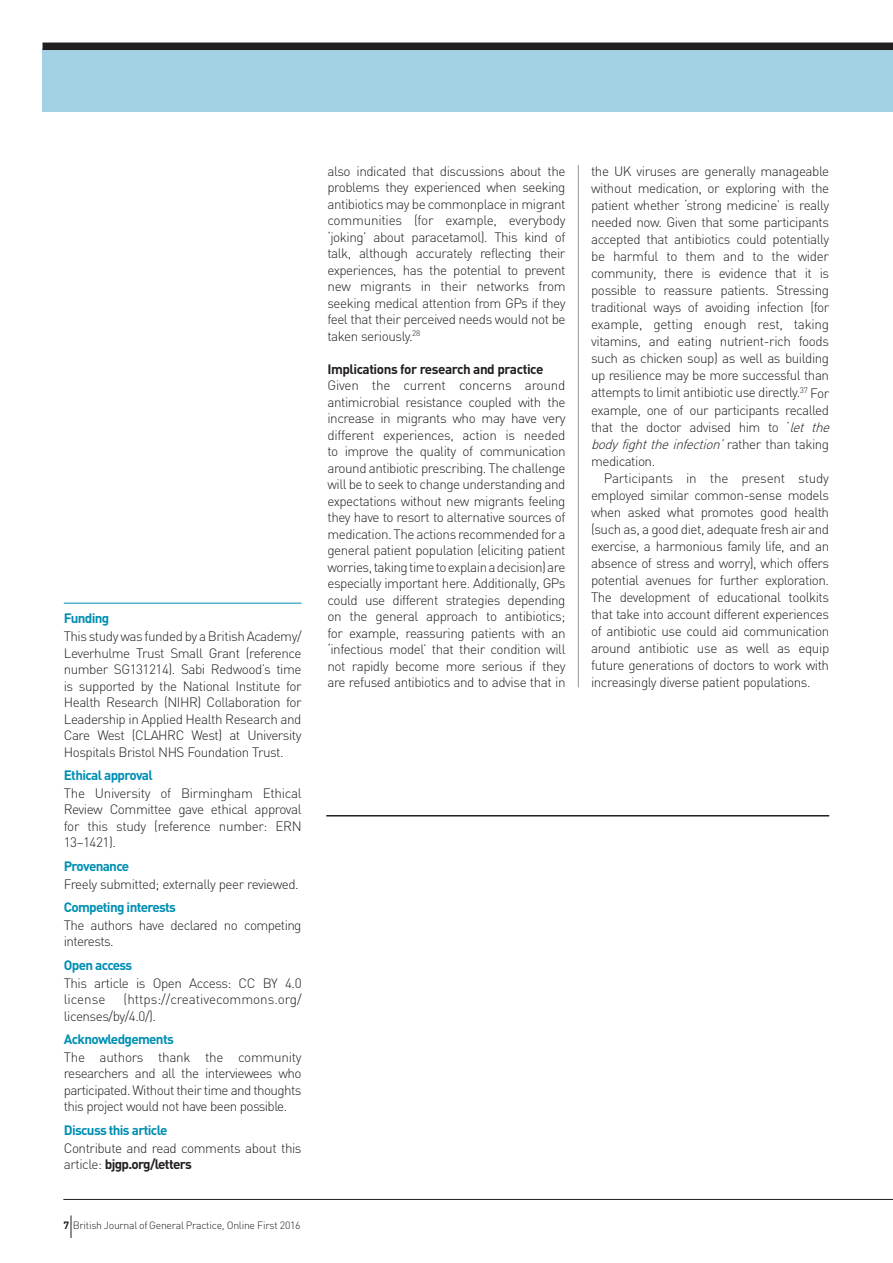
<style>
.page{position:relative;width:893px;height:1263px;background:#fff}
.page>*{position:absolute;margin:0;border:0;box-sizing:border-box;transform-origin:0 0}
.t1{font:300 13.5px/16.5px "DIN";letter-spacing:-.035em;color:#231f20;text-align:justify}
.t2{font:700 13.5px "DIN";letter-spacing:-.05em;color:#008fb3}
.t3{font:300 13.5px/16.5px "DIN";letter-spacing:-.005em;color:#231f20}
.t4{font:700 13.5px "DIN";letter-spacing:-.035em;color:#231f20}
.t5{font:300 10.5px "DIN";letter-spacing:-.025em;color:#231f20}
.s1{font-weight:700}
.s2{font-style:italic}
</style>
<div class="page">
<div style="left:43px;top:48px;width:850px;height:64px;background:#a2d2e3"></div>
<div style="left:43px;top:43px;width:850px;height:7px;background:#231f20"></div>
<hr style="left:578px;top:165px;width:1px;height:522px;background:#939598">
<hr style="left:326px;top:815px;width:503px;height:1px;background:#231f20">
<hr style="left:64px;top:603px;width:238px;height:1px;background:#008fb3">
<svg style="left:71px;top:1215px;width:1px;height:23px"></svg>
<hr style="left:63px;top:1199px;width:830px;height:1px;background:#231f20">
<p class="t2" style="left:64px;top:610px;width:47px">Funding</p>
<p class="t1" style="left:64px;top:628px;width:239px">This study was funded by a British Academy/ Leverhulme Trust Small Grant (reference number SG131214). Sabi Redwood’s time is supported by the National Institute for Health Research (NIHR) Collaboration for Leadership in Applied Health Research and Care West (CLAHRC West) at University Hospitals Bristol NHS Foundation Trust.</p>
<p class="t2" style="left:64px;top:766px;width:91px">Ethical approval</p>
<p class="t1" style="left:64px;top:785px;width:239px">The University of Birmingham Ethical Review Committee gave ethical approval for this study (reference number: ERN 13–1421).</p>
<p class="t2" style="left:64px;top:857px;width:67px">Provenance</p>
<p class="t1" style="left:64px;top:875px;width:237px">Freely submitted; externally peer reviewed.</p>
<p class="t2" style="left:64px;top:898px;width:114px">Competing interests</p>
<p class="t1" style="left:64px;top:917px;width:239px">The authors have declared no competing interests.</p>
<p class="t2" style="left:64px;top:956px;width:70px">Open access</p>
<p class="t1" style="left:64px;top:974px;width:239px">This article is Open Access: CC BY 4.0 license</p>
<p class="t3" style="left:64px;top:991px;width:239px;text-indent:60px">(https://creativecommons.org/ licenses/by/4.0/).</p>
<p class="t2" style="left:64px;top:1030px;width:112px">Acknowledgements</p>
<p class="t1" style="left:64px;top:1048px;width:239px">The authors thank the community researchers and all the interviewees who participated. Without their time and thoughts this project would not have been possible.</p>
<p class="t2" style="left:64px;top:1121px;width:105px">Discuss this article</p>
<p class="t1" style="left:64px;top:1139px;width:239px">Contribute and read comments about this article: <span class="s1">bjgp.org/letters</span></p>
<p class="t5" style="left:63px;top:1219px;width:239px"><span class="s1">7</span> British Journal of General Practice, Online First 2016</p>
<p class="t1" style="left:327px;top:163px;width:240px">also indicated that discussions about the problems they experienced when seeking antibiotics may be commonplace in migrant communities (for example, everybody ‘joking’ about paracetamol). This kind of talk, although accurately reflecting their experiences, has the potential to prevent new migrants in their networks from seeking medical attention from GPs if they feel that their perceived needs would not be taken seriously.<sup>28</sup></p>
<p class="t4" style="left:327px;top:360px;width:217px">Implications for research and practice</p>
<p class="t1" style="left:327px;top:377px;width:240px">Given the current concerns around antimicrobial resistance coupled with the increase in migrants who may have very different experiences, action is needed to improve the quality of communication around antibiotic prescribing. The challenge will be to seek to change understanding and expectations without new migrants feeling they have to resort to alternative sources of medication. The actions recommended for a general patient population (eliciting patient worries, taking time to explain a decision) are especially important here. Additionally, GPs could use different strategies depending on the general approach to antibiotics; for example, reassuring patients with an ‘infectious model’ that their condition will not rapidly become more serious if they are refused antibiotics and to advise that in</p>
<p class="t1" style="left:591px;top:162px;width:244px;line-height:17.1px;text-align:left">the UK viruses are generally manageable without medication, or exploring with the patient whether ‘strong medicine’ is really needed now. Given that some participants accepted that antibiotics could potentially be harmful to them and to the wider community, there is evidence that it is possible to reassure patients. Stressing traditional ways of avoiding infection (for example, getting enough rest, taking vitamins, and eating nutrient-rich foods such as chicken soup) as well as building up resilience may be more successful than attempts to limit antibiotic use directly.<sup>37</sup> For example, one of our participants recalled that the doctor advised him to ‘<span class="s2">let the bodyfighttheinfection’</span>ra t h e r t h a n t a k i n g medication.</p>
<p class="t1" style="left:591px;top:469px;width:240px;line-height:17.1px;text-indent:13px">Participants in the present study employed similar common-sense models when asked what promotes good health (such as, a good diet, adequate fresh air and exercise, a harmonious family life, and an absence of stress and worry), which offers potential avenues for further exploration.<br>The development of educational toolkits that take into account different experiences of antibiotic use could aid communication around antibiotic use as well as equip future generations of doctors to work with increasingly diverse patient populations.</p>
</div>
